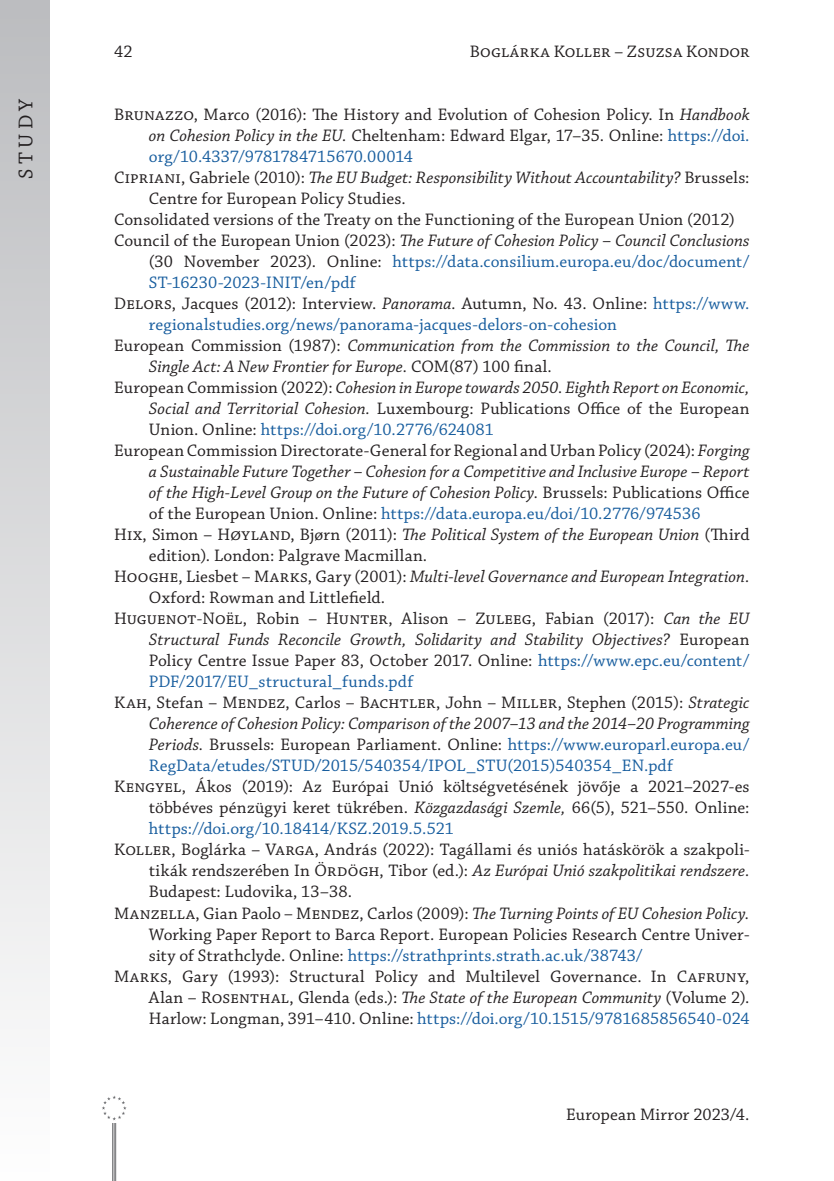
<style>
.page{position:relative;width:834px;height:1181px;background:#fff}
.page>*{position:absolute;margin:0;border:0;box-sizing:border-box;transform-origin:0 0}
.t1{font:21px "Chaparral Pro";letter-spacing:.21em;color:#231f20}
._6__Bibliography_item{font:17.5px/21px "Chaparral Pro";letter-spacing:.005em;color:#231f20;text-align:justify}
._6__Bibliography_item-2{font:italic 17.5px/21px "Chaparral Pro";color:#231f20}
._6__Bibliography_item-3{font:17.5px/21px "Chaparral Pro";letter-spacing:.01em;color:#175d9e;text-align:justify}
.s1{font-style:italic}
.s2{color:#175d9e}
.s3{color:#231f20}
.s4{font-style:italic;color:#231f20}
.s5{font-style:normal}
.s6{font-style:normal;color:#175d9e}
</style>
<div class="page">
<div style="left:0;top:0;width:50px;height:1181px;background:linear-gradient(to bottom,#bbbcbf,#fefefe)"></div>
<hr style="left:112px;top:1107px;width:1px;height:74px;background:#6c6d70">
<hr style="left:114px;top:1107px;width:1px;height:74px;background:#6c6d70">
<hr style="left:115px;top:1107px;width:1px;height:74px;background:#6c6d70">
<div style="left:99px;top:1093px;width:30px;height:29px;background:#fff"></div>
<svg style="left:102px;top:1095px;width:24px;height:25px"></svg>
<p class="t1" style="left:14px;top:179px;width:82px;rotate:-90deg">STUDY</p>
<p class="_6__Bibliography_item" style="left:114px;top:42px;width:20px">42</p>
<p class="_6__Bibliography_item" style="left:470px;top:42px;width:281px">Boglárka Koller – Zsuzsa Kondor</p>
<p class="_6__Bibliography_item" style="left:149px;top:105px;width:602px;text-indent:-35px">Brunazzo, Marco (2016): The History and Evolution of Cohesion Policy. In <span class="s1">Handbook on Cohesion Policy in the EU.</span> Cheltenham: Edward Elgar, 17–35. Online: <span class="s2">https://doi. org/10.4337/9781784715670.00014</span></p>
<p class="_6__Bibliography_item" style="left:149px;top:168px;width:602px;text-indent:-35px">Cipriani, Gabriele (2010): <span class="s1">The EU Budget: Responsibility Without Accountability?</span> Brussels:<br>Centre for European Policy Studies.</p>
<p class="_6__Bibliography_item" style="left:114px;top:210px;width:622px">Consolidated versions of the Treaty on the Functioning of the European Union (2012)</p>
<p class="_6__Bibliography_item-3" style="left:149px;top:231px;width:602px;text-indent:-35px"><span class="s3">Council of the European Union (2023):</span> <span class="s4">The Future of Cohesion Policy – Council Conclusions </span><span class="s3">(30 November 2023). Online:</span> https://data.consilium.europa.eu/doc/document/ ST-16230-2023-INIT/en/pdf</p>
<p class="_6__Bibliography_item-3" style="left:149px;top:294px;width:602px;text-indent:-35px"><span class="s3">Delors, Jacques (2012): Interview.</span> <span class="s4">Panorama.</span> <span class="s3">Autumn, No. 43. Online:</span> https://www. regionalstudies.org/news/panorama-jacques-delors-on-cohesion</p>
<p class="_6__Bibliography_item-2" style="left:149px;top:336px;width:602px;text-indent:-35px"><span class="s5">European Commission (1987):</span> Communication from the Commission to the Council, The<br>Single Act: A New Frontier for Europe. <span class="s5">COM(87) 100 final.</span></p>
<p class="_6__Bibliography_item" style="left:149px;top:378px;width:602px;text-indent:-35px">European Commission (2022): <span class="s1">Cohesion in Europe towards 2050. Eighth Report on Economic, Social and Territorial Cohesion.</span> Luxembourg: Publications Office of the European Union. Online: <span class="s2">https://doi.org/10.2776/624081</span></p>
<p class="_6__Bibliography_item-2" style="left:149px;top:441px;width:603px;text-align:justify;text-indent:-35px"><span class="s5">European Commission Directorate-General for Regional and Urban Policy (2024):</span> Forging a Sustainable Future Together – Cohesion for a Competitive and Inclusive Europe – Report of the High-Level Group on the Future of Cohesion Policy. <span class="s5">Brussels: Publications Office of the European Union. Online:</span> <span class="s6">https://data.europa.eu/doi/10.2776/974536</span></p>
<p class="_6__Bibliography_item" style="left:149px;top:525px;width:602px;text-indent:-35px">Hix, Simon – Høyland, Bjørn (2011): <span class="s1">The Political System of the European Union</span> (Third edition). London: Palgrave Macmillan.</p>
<p class="_6__Bibliography_item" style="left:149px;top:567px;width:602px;text-indent:-35px">Hooghe, Liesbet – Marks, Gary (2001): <span class="s1">Multi-level Governance and European Integration.<br></span>Oxford: Rowman and Littlefield.</p>
<p class="_6__Bibliography_item" style="left:149px;top:609px;width:602px;text-indent:-35px">Huguenot-Noël, Robin – Hunter, Alison – Zuleeg, Fabian (2017): <span class="s1">Can the EU Structural Funds Reconcile Growth, Solidarity and Stability Objectives?</span> European Policy Centre Issue Paper 83, October 2017. Online: <span class="s2">https://www.epc.eu/content/ PDF/2017/EU_structural_funds.pdf</span></p>
<p class="_6__Bibliography_item" style="left:149px;top:693px;width:603px;text-indent:-35px">Kah, Stefan – Mendez, Carlos – Bachtler, John – Miller, Stephen (2015): <span class="s1">Strategic Coherence of Cohesion Policy: Comparison of the 2007–13 and the 2014–20 Programming Periods.</span> Brussels: European Parliament. Online: <span class="s2">https://www.europarl.europa.eu/ RegData/etudes/STUD/2015/540354/IPOL_STU(2015)540354_EN.pdf</span></p>
<p class="_6__Bibliography_item" style="left:149px;top:777px;width:602px;text-indent:-35px">Kengyel, Ákos (2019): Az Európai Unió költségvetésének jövője a 2021–2027-es többéves pénzügyi keret tükrében. <span class="s1">Közgazdasági Szemle,</span> 66(5), 521–550. Online: <span class="s2">https://doi.org/10.18414/KSZ.2019.5.521</span></p>
<p class="_6__Bibliography_item" style="left:149px;top:840px;width:602px;text-indent:-35px">Koller, Boglárka – Varga, András (2022): Tagállami és uniós hatáskörök a szakpoli&shy;tikák rendszerében In Ördögh, Tibor (ed.): <span class="s1">Az Európai Unió szakpolitikai rendszere.<br></span>Budapest: Ludovika, 13–38.</p>
<p class="_6__Bibliography_item" style="left:149px;top:903px;width:602px;text-indent:-35px">Manzella, Gian Paolo – Mendez, Carlos (2009): <span class="s1">The Turning Points of EU Cohesion Policy.<br></span>Working Paper Report to Barca Report. European Policies Research Centre Univer&shy;sity of Strathclyde. Online: <span class="s2">https://strathprints.strath.ac.uk/38743/</span></p>
<p class="_6__Bibliography_item" style="left:149px;top:966px;width:602px;text-indent:-35px">Marks, Gary (1993): Structural Policy and Multilevel Governance. In Cafruny, Alan – Rosenthal, Glenda (eds.): <span class="s1">The State of the European Community</span> (Volume 2).<br>Harlow: Longman, 391–410. Online: <span class="s2">https://doi.org/10.1515/9781685856540-024</span></p>
<p class="_6__Bibliography_item" style="left:566px;top:1105px;width:185px">European Mirror 2023/4.</p>
</div>
